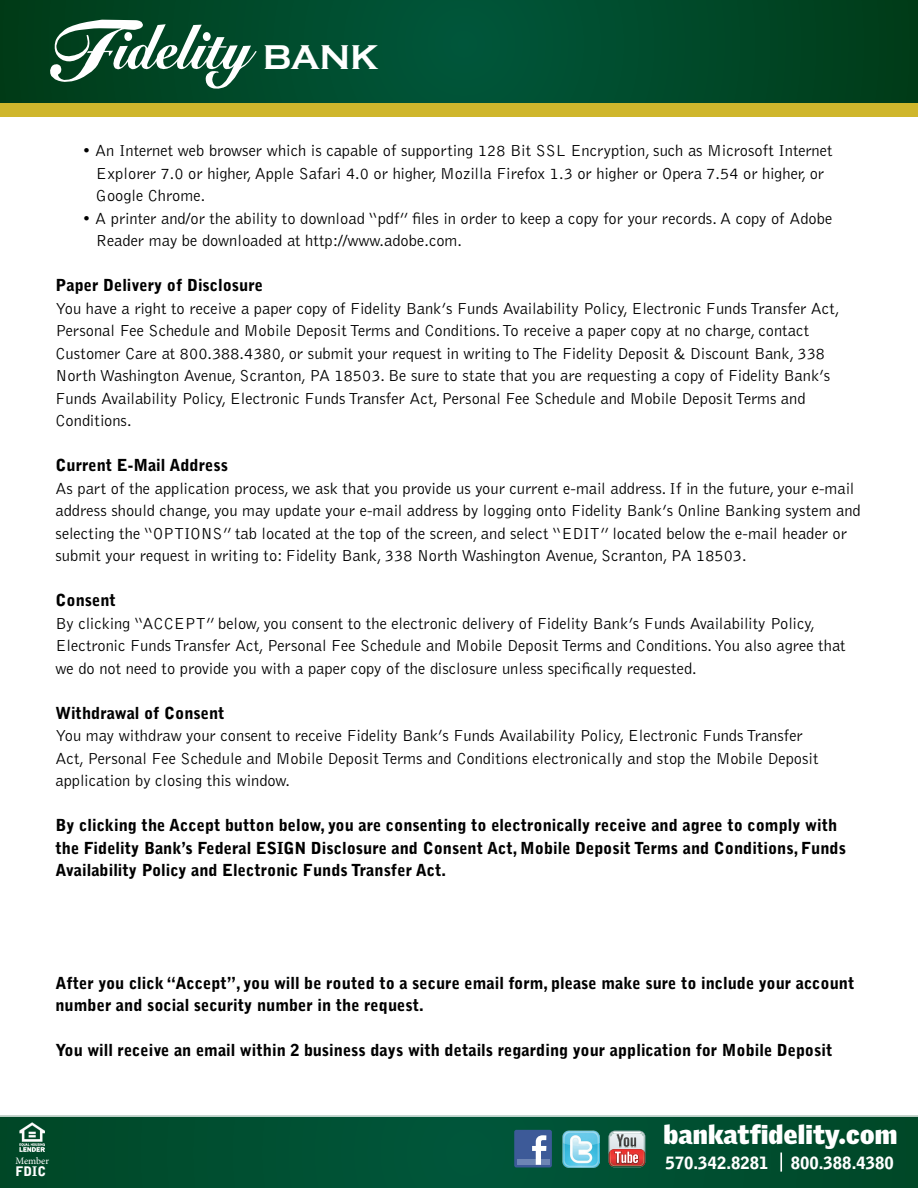
<style>
.page{position:relative;width:918px;height:1188px;background:#fff}
.page>*{position:absolute;margin:0;border:0;box-sizing:border-box;transform-origin:0 0}
.t1{font:700 35.4px "Copperplate Gothic";color:#fff}
.t2{font:900 26.1px "Griffith Gothic";letter-spacing:.01em;color:#fff}
.t3{font:900 16.95px "Bell Gothic Std";color:#fff}
.t4{font:300 16.5px/22.5px "Bell Gothic Std";color:#000}
.t5{font:900 16.5px/22.5px "Bell Gothic Std";color:#000}
.t6{font:900 13.2px "Bell Gothic Std";color:#fff}
.t7{font:9.9px "Minion Pro";color:#fff}
</style>
<div class="page">
<svg style="left:0;top:0;width:918px;height:103px;background:#004929"></svg>
<div style="left:0;top:103px;width:918px;height:14px;background:#cfb62c"></div>
<svg style="left:49px;top:20px;width:208px;height:70px"></svg>
<svg style="left:0;top:1115px;width:918px;height:73px;background:#055235"></svg>
<img style="left:19px;top:1123px;width:26px;height:29px">
<div style="left:514px;top:1130px;width:38px;height:37px;background:#3d5a98;border-radius:2px"></div>
<div style="left:517px;top:1159px;width:32px;height:6px;background:#6d85b4"></div>
<svg style="left:532px;top:1135px;width:14px;height:30px"></svg>
<svg style="left:609px;top:1131px;width:36px;height:36px"></svg>
<img style="left:562px;top:1130px;width:37px;height:38px">
<svg style="left:780px;top:1153px;width:2px;height:19px"></svg>
<h1 class="t1" style="left:263px;top:38px;width:117px">BANK</h1>
<p class="t4" style="left:96px;top:140px;width:738px;text-indent:-13px">• An Internet web browser which is capable of supporting 128 Bit SSL Encryption, such as Microsoft Internet<br>Explorer 7.0 or higher, Apple Safari 4.0 or higher, Mozilla Firefox 1.3 or higher or Opera 7.54 or higher, or<br>Google Chrome.</p>
<p class="t4" style="left:96px;top:207px;width:738px;text-indent:-13px">• A printer and/or the ability to download “pdf” files in order to keep a copy for your records. A copy of Adobe<br>Reader may be downloaded at http://www.adobe.com.</p>
<p class="t5" style="left:55px;top:274px;width:209px">Paper Delivery of Disclosure</p>
<p class="t4" style="left:55px;top:297px;width:786px">You have a right to receive a paper copy of Fidelity Bank’s Funds Availability Policy, Electronic Funds Transfer Act, Personal Fee Schedule and Mobile Deposit Terms and Conditions. To receive a paper copy at no charge, contact Customer Care at 800.388.4380, or submit your request in writing to The Fidelity Deposit &amp; Discount Bank, 338<br>North Washington Avenue, Scranton, PA 18503. Be sure to state that you are requesting a copy of Fidelity Bank’s Funds Availability Policy, Electronic Funds Transfer Act, Personal Fee Schedule and Mobile Deposit Terms and Conditions.</p>
<p class="t5" style="left:55px;top:454px;width:174px">Current E-Mail Address</p>
<p class="t4" style="left:55px;top:477px;width:807px">As part of the application process, we ask that you provide us your current e-mail address. If in the future, your e-mail address should change, you may update your e-mail address by logging onto Fidelity Bank’s Online Banking system and selecting the “OPTIONS” tab located at the top of the screen, and select “EDIT” located below the e-mail header or submit your request in writing to: Fidelity Bank, 338 North Washington Avenue, Scranton, PA 18503.</p>
<p class="t5" style="left:55px;top:589px;width:62px">Consent</p>
<p class="t4" style="left:55px;top:612px;width:792px">By clicking “ACCEPT” below, you consent to the electronic delivery of Fidelity Bank’s Funds Availability Policy,<br>Electronic Funds Transfer Act, Personal Fee Schedule and Mobile Deposit Terms and Conditions. You also agree that we do not need to provide you with a paper copy of the disclosure unless specifically requested.</p>
<p class="t5" style="left:55px;top:702px;width:171px">Withdrawal of Consent</p>
<p class="t4" style="left:55px;top:725px;width:765px">You may withdraw your consent to receive Fidelity Bank’s Funds Availability Policy, Electronic Funds Transfer<br>Act, Personal Fee Schedule and Mobile Deposit Terms and Conditions electronically and stop the Mobile Deposit application by closing this window.</p>
<p class="t5" style="left:55px;top:814px;width:792px">By clicking the Accept button below, you are consenting to electronically receive and agree to comply with the Fidelity Bank’s Federal ESIGN Disclosure and Consent Act, Mobile Deposit Terms and Conditions, Funds<br>Availability Policy and Electronic Funds Transfer Act.</p>
<p class="t5" style="left:55px;top:972px;width:801px">After you click “Accept”, you will be routed to a secure email form, please make sure to include your account number and social security number in the request.</p>
<p class="t5" style="left:55px;top:1039px;width:778px">You will receive an email within 2 business days with details regarding your application for Mobile Deposit</p>
<p class="t7" style="left:15px;top:1154px;width:35px">Member</p>
<p class="t6" style="left:15px;top:1164px;width:32px">FDIC</p>
<h2 class="t2" style="left:664px;top:1119px;width:235px">bankatfidelity.com</h2>
<p class="t3" style="left:665px;top:1153px;width:105px">570.342.8281</p>
<p class="t3" style="left:791px;top:1153px;width:105px">800.388.4380</p>
</div>
